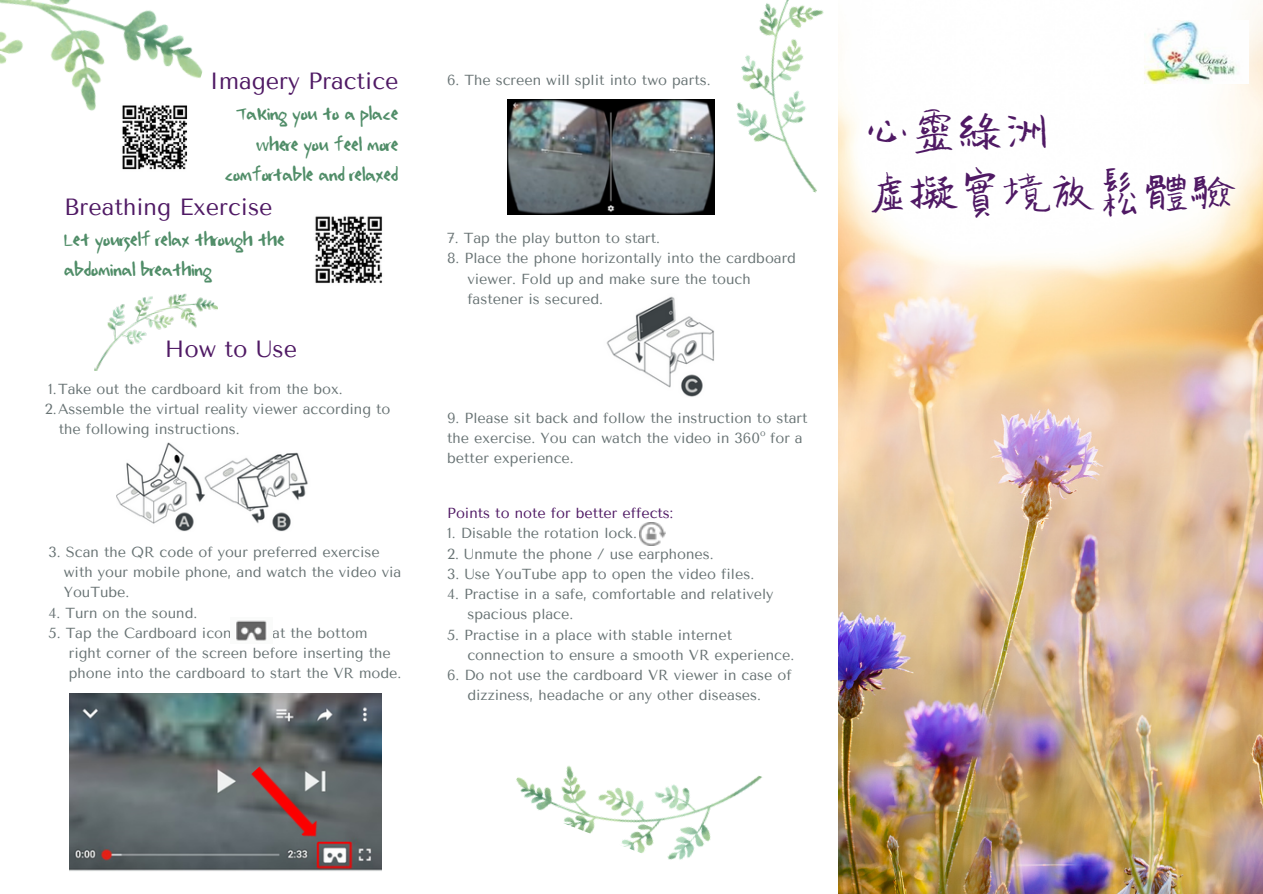
<style>
.page{position:relative;width:1263px;height:894px;background:#fff}
.page>*{position:absolute;margin:0;border:0;box-sizing:border-box;transform-origin:0 0}
.t1{font:43.35px "Senty Snow Mountain";color:#4f1964}
.t2{font:23.4px "Tenor Sans";color:#4f1964}
.t3{font:21.9px/30.6px "Senty Snow Mountain";color:#508d68;text-align:right}
.t4{font:14.55px/20.2px "Tenor Sans";color:#677273}
.t5{font:14.55px "Tenor Sans";color:#4f1964}
.t6{font:9px "Tenor Sans";color:#677273}
</style>
<div class="page">
<img style="left:737px;top:0;width:102px;height:192px">
<img style="left:0;top:0;width:203px;height:111px">
<img style="left:117px;top:442px;width:191px;height:89px">
<img style="left:508px;top:99px;width:207px;height:116px">
<img style="left:606px;top:296px;width:108px;height:101px">
<img style="left:839px;top:4px;width:424px;height:889px">
<img style="left:117px;top:99px;width:76px;height:71px">
<img style="left:315px;top:216px;width:67px;height:67px">
<img style="left:640px;top:522px;width:25px;height:24px">
<img style="left:94px;top:293px;width:124px;height:78px">
<img style="left:516px;top:766px;width:246px;height:94px">
<img style="left:236px;top:620px;width:31px;height:21px">
<img style="left:1145px;top:20px;width:103px;height:63px">
<img style="left:70px;top:693px;width:311px;height:177px">
<img style="left:248px;top:762px;width:76px;height:80px">
<p class="t2" style="left:210px;top:68px;width:191px">Imagery Practice</p>
<p class="t3" style="left:225px;top:96px;width:175px">Taking you to a place where you feel more comfortable and relaxed</p>
<p class="t2" style="left:64px;top:193px;width:210px">Breathing Exercise</p>
<p class="t3" style="left:64px;top:222px;width:222px;text-align:left">Let yourself relax through the abdominal breathing</p>
<p class="t2" style="left:165px;top:335px;width:134px">How to Use</p>
<p class="t4" style="left:48px;top:378px;width:296px">1.Take out the cardboard kit from the box.</p>
<p class="t4" style="left:45px;top:399px;width:347px">2.Assemble the virtual reality viewer according to</p>
<p class="t4" style="left:59px;top:419px;width:183px">the following instructions.</p>
<p class="t4" style="left:49px;top:541px;width:333px">3. Scan the QR code of your preferred exercise</p>
<p class="t4" style="left:64px;top:562px;width:339px">with your mobile phone, and watch the video via</p>
<p class="t4" style="left:64px;top:582px;width:67px">YouTube.</p>
<p class="t4" style="left:49px;top:602px;width:150px">4. Turn on the sound.</p>
<p class="t4" style="left:49px;top:622px;width:185px">5. Tap the Cardboard icon</p>
<p class="t4" style="left:272px;top:622px;width:97px">at the bottom</p>
<p class="t4" style="left:69px;top:643px;width:323px">right corner of the screen before inserting the</p>
<p class="t4" style="left:69px;top:663px;width:334px">phone into the cardboard to start the VR mode.</p>
<p class="t4" style="left:447px;top:70px;width:265px">6. The screen will split into two parts.</p>
<p class="t4" style="left:447px;top:228px;width:214px">7. Tap the play button to start.</p>
<p class="t4" style="left:447px;top:248px;width:350px">8. Place the phone horizontally into the cardboard</p>
<p class="t4" style="left:467px;top:268px;width:285px">viewer. Fold up and make sure the touch</p>
<p class="t4" style="left:467px;top:289px;width:137px">fastener is secured.</p>
<p class="t4" style="left:447px;top:407px;width:362px">9. Please sit back and follow the instruction to start the exercise. You can watch the video in 360 for a better experience.</p>
<p class="t6" style="left:760px;top:428px;width:7px">o</p>
<p class="t5" style="left:447px;top:504px;width:228px">Points to note for better effects:</p>
<p class="t4" style="left:447px;top:523px;width:191px">1. Disable the rotation lock.</p>
<p class="t4" style="left:447px;top:543px;width:268px">2. Unmute the phone / use earphones.</p>
<p class="t4" style="left:447px;top:563px;width:309px">3. Use YouTube app to open the video files.</p>
<p class="t4" style="left:447px;top:584px;width:328px">4. Practise in a safe, comfortable and relatively</p>
<p class="t4" style="left:467px;top:604px;width:107px">spacious place.</p>
<p class="t4" style="left:447px;top:624px;width:286px">5. Practise in a place with stable internet</p>
<p class="t4" style="left:467px;top:644px;width:328px">connection to ensure a smooth VR experience.</p>
<p class="t4" style="left:447px;top:665px;width:346px">6. Do not use the cardboard VR viewer in case of</p>
<p class="t4" style="left:467px;top:685px;width:295px">dizziness, headache or any other diseases.</p>
<p class="t1" style="left:864px;top:97px;width:188px">心靈綠洲</p>
<p class="t1" style="left:864px;top:157px;width:374px">虛擬實境放鬆體驗</p>
</div>
